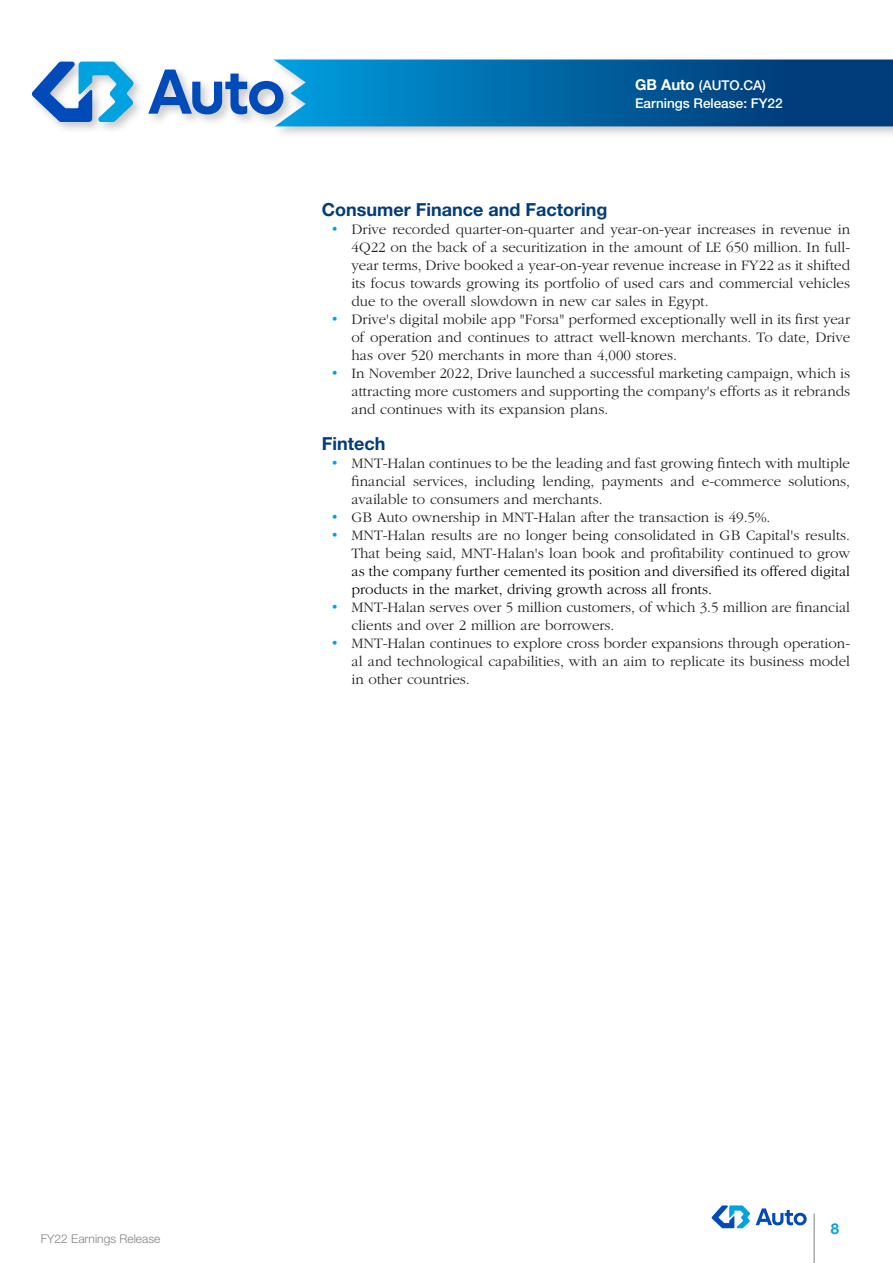
<style>
.page{position:relative;width:893px;height:1263px;background:#fff}
.page>*{position:absolute;margin:0;border:0;box-sizing:border-box;transform-origin:0 0}
.hed_-_column{font:700 18px "Helvetica Neue LT Std";color:#013c7b}
.t1{font:300 15px/18px "ITC Garamond Std";color:#231f20;text-align:justify}
.t2{font:700 15px "Helvetica Neue LT Std";color:#00a1e3}
.t3{font:500 13.5px/18px "Helvetica Neue LT Std";color:#fff}
.t4{font:300 12px "Helvetica Neue LT Std";color:#808285}
.s1{font-weight:700;font-size:15px}
.s2{color:#00a1e3}
.s3{color:#040503}
</style>
<div class="page">
<div style="left:271px;top:56px;width:622px;height:83px;background:#231f20;opacity:.25"></div>
<hr style="left:814px;top:1213px;width:1px;height:50px;background:#808285">
<div style="left:28px;top:58px;width:268px;height:76px;background:#231f20;opacity:.25"></div>
<svg style="left:32px;top:62px;width:102px;height:60px"></svg>
<svg style="left:148px;top:60px;width:745px;height:66px;background:#2275ae"></svg>
<svg style="left:712px;top:1205px;width:38px;height:23px"></svg>
<svg style="left:756px;top:1208px;width:51px;height:17px"></svg>
<p class="t3" style="left:635px;top:76px;width:149px"><span class="s1">GB Auto</span> (AUTO.CA)<br>Earnings Release: FY22</p>
<p class="hed_-_column" style="left:322px;top:198px;width:287px">Consumer Finance and Factoring</p>
<p class="t1" style="left:351px;top:220px;width:500px;text-indent:-21px"><span class="s2">•</span> Drive recorded quarter-on-quarter and year-on-year increases in revenue in 4Q22 on the back of a securitization in the amount of LE 650 million. In full&shy;year terms, Drive booked a year-on-year revenue increase in FY22 as it shifted its focus towards growing its portfolio of used cars and commercial vehicles due to the overall slowdown in new car sales in Egypt.</p>
<p class="t1" style="left:351px;top:310px;width:500px;text-indent:-21px"><span class="s2">•</span> Drive's digital mobile app "Forsa" performed exceptionally well in its first year of operation and continues to attract well-known merchants. To date, Drive has over 520 merchants in more than 4,000 stores.</p>
<p class="t1" style="left:351px;top:364px;width:500px;text-indent:-21px"><span class="s2">•</span> In November 2022, Drive launched a successful marketing campaign, which is attracting more customers and supporting the company's efforts as it rebrands and continues with its expansion plans.</p>
<p class="hed_-_column" style="left:322px;top:432px;width:65px">Fintech</p>
<p class="t1" style="left:351px;top:454px;width:500px;text-indent:-21px"><span class="s2">•</span> MNT-Halan continues to be the leading and fast growing fintech with multiple financial services, including lending, payments and e-commerce solutions, available to consumers and merchants.</p>
<p class="t1" style="left:330px;top:508px;width:442px"><span class="s2">•</span> GB Auto ownership in MNT-Halan after the transaction is 49.5%.</p>
<p class="t1" style="left:351px;top:526px;width:500px;text-indent:-21px"><span class="s2">•</span> MNT-Halan results are no longer being consolidated in GB Capital's results.<br>That being said, MNT-Halan's loan book and profitability continued to grow <span class="s3">as the company further cemented its position and diversified its offered digital products in the market, driving growth across all fronts.</span></p>
<p class="t1" style="left:351px;top:598px;width:500px;text-indent:-21px"><span class="s2">•</span> MNT-Halan serves over 5 million customers, of which 3.5 million are financial clients and over 2 million are borrowers.</p>
<p class="t1" style="left:351px;top:634px;width:500px;text-indent:-21px"><span class="s2">•</span> MNT-Halan continues to explore cross border expansions through operation&shy;al and technological capabilities, with an aim to replicate its business model in other countries.</p>
<p class="t4" style="left:41px;top:1231px;width:121px">FY22 Earnings Release</p>
<p class="t2" style="left:831px;top:1220px;width:10px">8</p>
</div>
